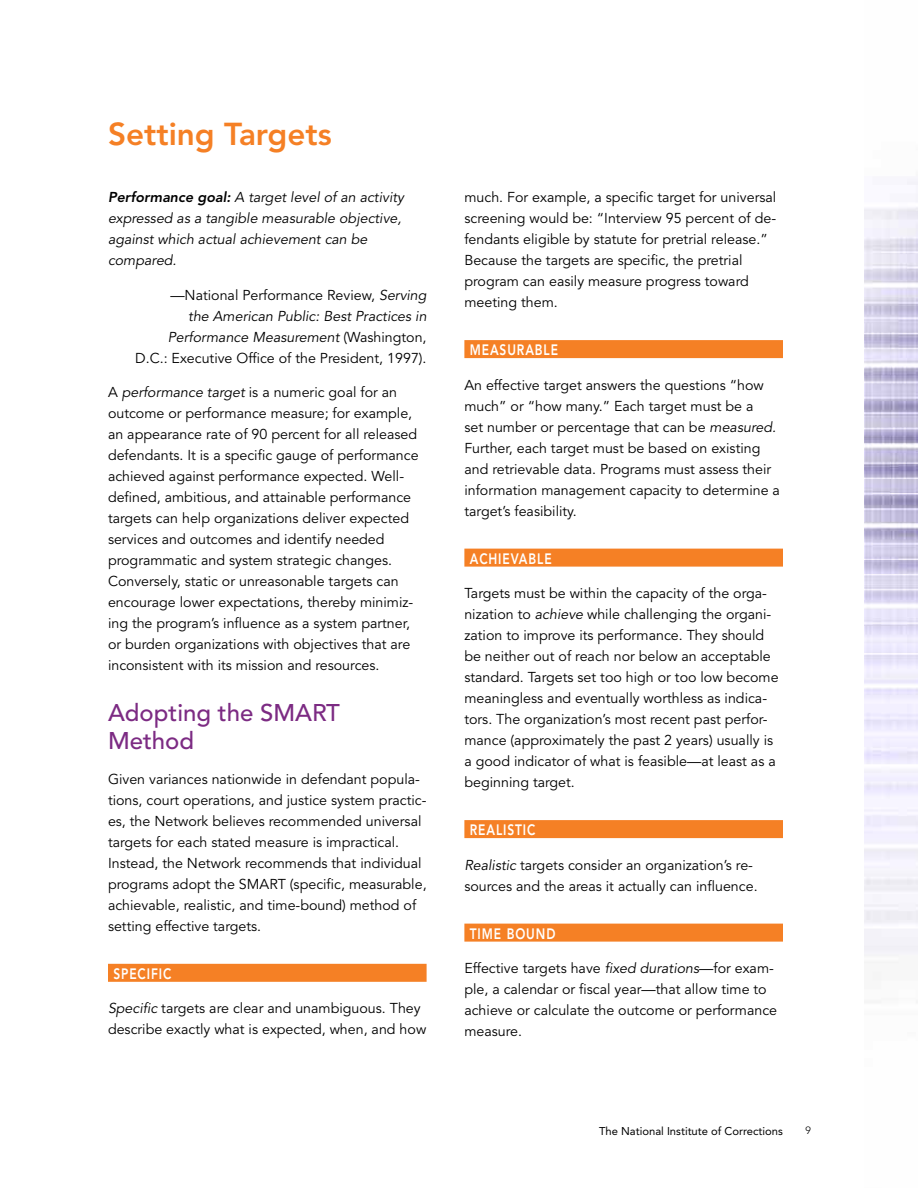
<style>
.page{position:relative;width:918px;height:1188px;background:#fff}
.page>*{position:absolute;margin:0;border:0;box-sizing:border-box;transform-origin:0 0}
.t1{font:800 31.5px "Avenir LT Std";color:#f58025}
.t2{font:500 24px/28.8px "Avenir LT Std";color:#7c2b83}
.t3{font:800 15px "Avenir LT Std";letter-spacing:.075em;color:#fff;scale:.8 1}
.t4{font:14.25px/21px "Avenir LT Std";color:#000}
.t5{font:italic 14.25px/21px "Avenir LT Std";color:#000}
.t6{font:11.25px "Avenir LT Std";color:#000}
.t7{font:300 10.5px "Avenir LT Std";color:#000}
.s1{font-weight:800}
.s2{font-style:italic}
</style>
<div class="page">
<img style="left:864px;top:179px;width:54px;height:784px">
<div style="left:108px;top:964px;width:319px;height:18px;background:#f58025"></div>
<div style="left:464px;top:340px;width:319px;height:18px;background:#f58025"></div>
<div style="left:464px;top:549px;width:319px;height:18px;background:#f58025"></div>
<div style="left:464px;top:820px;width:319px;height:18px;background:#f58025"></div>
<div style="left:464px;top:924px;width:319px;height:18px;background:#f58025"></div>
<h1 class="t1" style="left:108px;top:116px;width:225px">Setting Targets</h1>
<p class="t5" style="left:108px;top:187px;width:298px"><span class="s1">Performance goal:</span> A target level of an activity expressed as a tangible measurable objective, against which actual achievement can be compared.</p>
<p class="t4" style="left:135px;top:285px;width:293px;text-align:right">—National Performance Review, <span class="s2">Serving<br>the American Public: Best Practices in Performance Measurement</span> (Washington, D.C.: Executive Office of the President, 1997).</p>
<p class="t4" style="left:108px;top:382px;width:312px">A <span class="s2">performance target</span> is a numeric goal for an outcome or performance measure; for example, an appearance rate of 90 percent for all released defendants. It is a specific gauge of performance achieved against performance expected. Well&shy;defined, ambitious, and attainable performance targets can help organizations deliver expected services and outcomes and identify needed programmatic and system strategic changes.<br>Conversely, static or unreasonable targets can encourage lower expectations, thereby minimiz&shy;ing the program’s influence as a system partner, or burden organizations with objectives that are inconsistent with its mission and resources.</p>
<h2 class="t2" style="left:108px;top:699px;width:234px">Adopting the SMART<br>Method</h2>
<p class="t4" style="left:108px;top:769px;width:320px">Given variances nationwide in defendant popula&shy;tions, court operations, and justice system practic&shy;es, the Network believes recommended universal targets for each stated measure is impractical.<br>Instead, the Network recommends that individual programs adopt the SMART (specific, measurable, achievable, realistic, and time-bound) method of setting effective targets.</p>
<p class="t3" style="left:113px;top:965px;width:74px">SPECIFIC</p>
<p class="t4" style="left:108px;top:998px;width:320px"><span class="s2">Specific</span> targets are clear and unambiguous. They describe exactly what is expected, when, and how</p>
<p class="t4" style="left:464px;top:187px;width:313px">much. For example, a specific target for universal screening would be: “Interview 95 percent of de&shy;fendants eligible by statute for pretrial release.” Because the targets are specific, the pretrial program can easily measure progress toward meeting them.</p>
<p class="t3" style="left:470px;top:341px;width:112px">MEASURABLE</p>
<p class="t4" style="left:464px;top:375px;width:317px">An effective target answers the questions “how much” or “how many.” Each target must be a<br>set number or percentage that can be <span class="s2">measured.<br></span>Further, each target must be based on existing and retrievable data. Programs must assess their information management capacity to determine a target’s feasibility.</p>
<p class="t3" style="left:470px;top:550px;width:104px">ACHIEVABLE</p>
<p class="t4" style="left:464px;top:583px;width:316px">Targets must be within the capacity of the orga&shy;nization to <span class="s2">achieve</span> while challenging the organi&shy;zation to improve its performance. They should be neither out of reach nor below an acceptable standard. Targets set too high or too low become meaningless and eventually worthless as indica&shy;tors. The organization’s most recent past perfor&shy;mance (approximately the past 2 years) usually is a good indicator of what is feasible—at least as a beginning target.</p>
<p class="t3" style="left:470px;top:821px;width:84px">REALISTIC</p>
<p class="t4" style="left:464px;top:855px;width:295px"><span class="s2">Realistic</span> targets consider an organization’s re&shy;sources and the areas it actually can influence.</p>
<p class="t3" style="left:470px;top:925px;width:109px">TIME BOUND</p>
<p class="t4" style="left:464px;top:958px;width:314px">Effective targets have <span class="s2">fixed durations</span>—for exam&shy;ple, a calendar or fiscal year—that allow time to achieve or calculate the outcome or performance measure.</p>
<p class="t6" style="left:599px;top:1125px;width:185px">The National Institute of Corrections</p>
<p class="t7" style="left:806px;top:1125px;width:7px">9</p>
</div>
